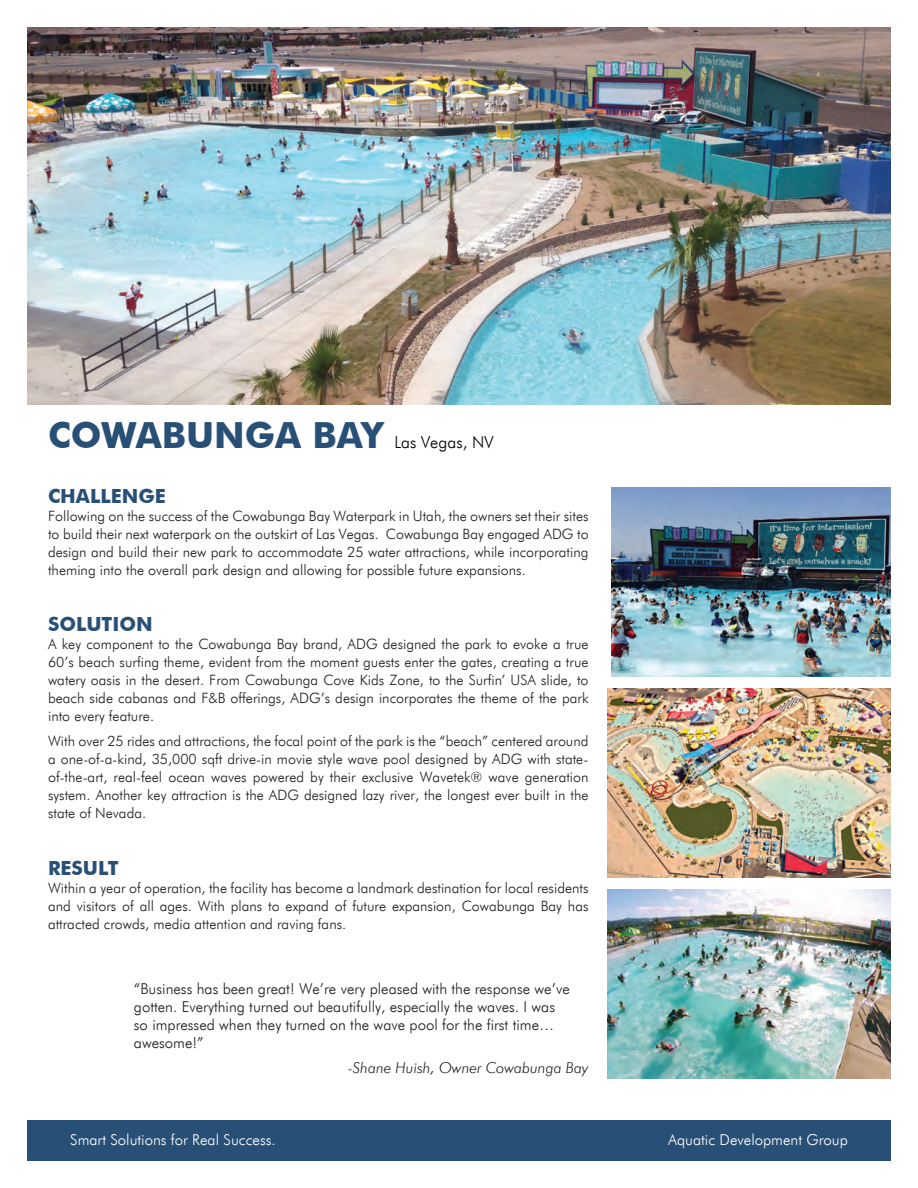
<style>
.page{position:relative;width:918px;height:1188px;background:#fff}
.page>*{position:absolute;margin:0;border:0;box-sizing:border-box;transform-origin:0 0}
.t1{font:700 36px "Futura BT";color:#284f76}
.t2{font:700 19.5px "Futura BT";color:#284f76}
.t3{font:300 15px/18px "Futura BT";color:#231f20}
.t4{font:300 15px "Futura BT";color:#fff}
.t5{font:italic 300 15px "Futura BT";color:#231f20}
.t6{font:300 14.25px/18px "Futura BT";color:#231f20;text-align:justify}
.s1{font-weight:300;font-size:16.5px;color:#000}
</style>
<div class="page">
<img style="left:27px;top:27px;width:864px;height:378px">
<img style="left:612px;top:488px;width:279px;height:189px">
<img style="left:608px;top:689px;width:283px;height:189px">
<img style="left:608px;top:890px;width:283px;height:189px">
<div style="left:27px;top:1120px;width:864px;height:41px;background:#284f76"></div>
<h1 class="t1" style="left:48px;top:413px;width:447px">COWABUNGA BAY <span class="s1">Las Vegas, NV</span></h1>
<h2 class="t2" style="left:48px;top:484px;width:119px">CHALLENGE</h2>
<p class="t6" style="left:48px;top:506px;width:542px">Following on the success of the Cowabunga Bay Waterpark in Utah, the owners set their sites to build their next waterpark on the outskirt of Las Vegas. Cowabunga Bay engaged ADG to design and build their new park to accommodate 25 water attractions, while incorporating theming into the overall park design and allowing for possible future expansions.</p>
<h2 class="t2" style="left:48px;top:612px;width:106px">SOLUTION</h2>
<p class="t6" style="left:48px;top:635px;width:542px">A key component to the Cowabunga Bay brand, ADG designed the park to evoke a true 60’s beach surfing theme, evident from the moment guests enter the gates, creating a true watery oasis in the desert. From Cowabunga Cove Kids Zone, to the Surfin’ USA slide, to beach side cabanas and F&amp;B offerings, ADG’s design incorporates the theme of the park into every feature.</p>
<p class="t6" style="left:48px;top:732px;width:542px">With over 25 rides and attractions, the focal point of the park is the “beach” centered around a one-of-a-kind, 35,000 sqft drive-in movie style wave pool designed by ADG with state&shy;of-the-art, real-feel ocean waves powered by their exclusive Wavetek® wave generation system. Another key attraction is the ADG designed lazy river, the longest ever built in the state of Nevada.</p>
<h2 class="t2" style="left:48px;top:856px;width:72px">RESULT</h2>
<p class="t6" style="left:48px;top:878px;width:542px">Within a year of operation, the facility has become a landmark destination for local residents and visitors of all ages. With plans to expand of future expansion, Cowabunga Bay has attracted crowds, media attention and raving fans.</p>
<p class="t3" style="left:134px;top:980px;width:437px">“Business has been great! We’re very pleased with the response we’ve gotten. Everything turned out beautifully, especially the waves. I was so impressed when they turned on the wave pool for the first time… awesome!”</p>
<p class="t5" style="left:348px;top:1058px;width:242px">-Shane Huish, Owner Cowabunga Bay</p>
<p class="t4" style="left:70px;top:1131px;width:207px">Smart Solutions for Real Success.</p>
<p class="t4" style="left:668px;top:1131px;width:181px">Aquatic Development Group</p>
</div>
